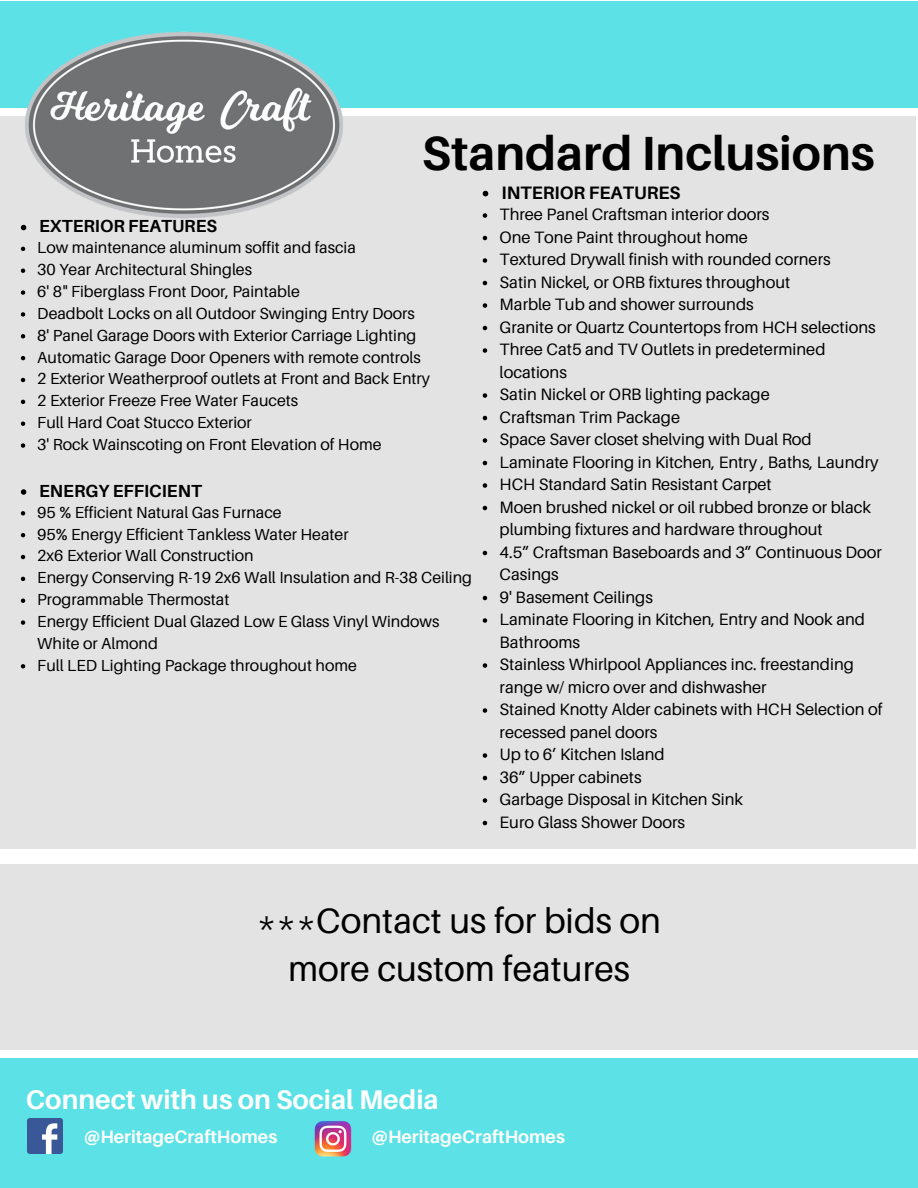
<style>
.page{position:relative;width:918px;height:1188px;background:#fff}
.page>*{position:absolute;margin:0;border:0;box-sizing:border-box;transform-origin:0 0}
.t1{font:700 48px "Aileron";color:#000}
.t2{font:35.25px/48.3px "Aileron";color:#000;text-align:center}
.t3{font:700 27px "Aileron";color:#fff}
.t4{font:700 18px "Aileron";color:#fff}
.t5{font:700 18px "Aileron";color:#000}
.t6{font:700 17.55px "Aileron";color:#000}
.t7{font:16.5px/22.5px "Aileron";color:#000}
.t8{font:16.05px/21.9px "Aileron";color:#000}
</style>
<div class="page">
<div style="left:0;top:1058px;width:918px;height:130px;background:#5ce1e6"></div>
<div style="left:0;top:1px;width:918px;height:107px;background:#5ce1e6"></div>
<div style="left:0;top:117px;width:916px;height:732px;background:#e3e3e3"></div>
<img style="left:0;top:31px;width:396px;height:200px">
<img style="left:314px;top:1121px;width:38px;height:36px">
<img style="left:28px;top:1118px;width:34px;height:35px">
<svg style="left:21px;top:225px;width:5px;height:5px"></svg>
<svg style="left:21px;top:247px;width:4px;height:4px"></svg>
<svg style="left:21px;top:269px;width:4px;height:4px"></svg>
<svg style="left:21px;top:290px;width:4px;height:5px"></svg>
<svg style="left:21px;top:312px;width:4px;height:5px"></svg>
<svg style="left:21px;top:334px;width:4px;height:4px"></svg>
<svg style="left:21px;top:356px;width:4px;height:4px"></svg>
<svg style="left:21px;top:378px;width:4px;height:4px"></svg>
<svg style="left:21px;top:400px;width:4px;height:4px"></svg>
<svg style="left:21px;top:422px;width:4px;height:4px"></svg>
<svg style="left:21px;top:443px;width:4px;height:5px"></svg>
<svg style="left:21px;top:489px;width:5px;height:6px"></svg>
<svg style="left:21px;top:511px;width:4px;height:4px"></svg>
<svg style="left:21px;top:533px;width:4px;height:4px"></svg>
<svg style="left:21px;top:555px;width:4px;height:4px"></svg>
<svg style="left:21px;top:577px;width:4px;height:4px"></svg>
<svg style="left:21px;top:599px;width:4px;height:4px"></svg>
<svg style="left:21px;top:620px;width:4px;height:5px"></svg>
<svg style="left:21px;top:664px;width:4px;height:4px"></svg>
<svg style="left:483px;top:191px;width:5px;height:5px"></svg>
<svg style="left:483px;top:213px;width:4px;height:5px"></svg>
<svg style="left:483px;top:236px;width:4px;height:4px"></svg>
<svg style="left:483px;top:258px;width:4px;height:5px"></svg>
<svg style="left:483px;top:281px;width:4px;height:4px"></svg>
<svg style="left:483px;top:303px;width:4px;height:5px"></svg>
<svg style="left:483px;top:326px;width:4px;height:4px"></svg>
<svg style="left:483px;top:348px;width:4px;height:5px"></svg>
<svg style="left:483px;top:393px;width:4px;height:5px"></svg>
<svg style="left:483px;top:416px;width:4px;height:4px"></svg>
<svg style="left:483px;top:438px;width:4px;height:5px"></svg>
<svg style="left:483px;top:461px;width:4px;height:4px"></svg>
<svg style="left:483px;top:483px;width:4px;height:5px"></svg>
<svg style="left:483px;top:506px;width:4px;height:4px"></svg>
<svg style="left:483px;top:551px;width:4px;height:4px"></svg>
<svg style="left:483px;top:596px;width:4px;height:4px"></svg>
<svg style="left:483px;top:618px;width:4px;height:5px"></svg>
<svg style="left:483px;top:663px;width:4px;height:5px"></svg>
<svg style="left:483px;top:708px;width:4px;height:5px"></svg>
<svg style="left:483px;top:753px;width:4px;height:5px"></svg>
<svg style="left:483px;top:776px;width:4px;height:4px"></svg>
<svg style="left:483px;top:798px;width:4px;height:5px"></svg>
<svg style="left:483px;top:821px;width:4px;height:4px"></svg>
<div style="left:0;top:864px;width:918px;height:185px;background:#e3e3e3"></div>
<p class="t1" style="left:422px;top:124px;width:454px">Standard Inclusions</p>
<p class="t6" style="left:39px;top:215px;width:179px">EXTERIOR FEATURES</p>
<p class="t8" style="left:37px;top:236px;width:320px">Low maintenance aluminum soffit and fascia</p>
<p class="t8" style="left:37px;top:258px;width:216px">30 Year Architectural Shingles</p>
<p class="t8" style="left:37px;top:280px;width:264px">6' 8" Fiberglass Front Door, Paintable</p>
<p class="t8" style="left:37px;top:302px;width:379px">Deadbolt Locks on all Outdoor Swinging Entry Doors</p>
<p class="t8" style="left:37px;top:324px;width:381px">8' Panel Garage Doors with Exterior Carriage Lighting</p>
<p class="t8" style="left:37px;top:346px;width:385px">Automatic Garage Door Openers with remote controls</p>
<p class="t8" style="left:37px;top:367px;width:394px">2 Exterior Weatherproof outlets at Front and Back Entry</p>
<p class="t8" style="left:37px;top:389px;width:262px">2 Exterior Freeze Free Water Faucets</p>
<p class="t8" style="left:37px;top:411px;width:216px">Full Hard Coat Stucco Exterior</p>
<p class="t8" style="left:37px;top:433px;width:346px">3' Rock Wainscoting on Front Elevation of Home</p>
<p class="t6" style="left:39px;top:480px;width:164px">ENERGY EFFICIENT</p>
<p class="t8" style="left:37px;top:501px;width:246px">95 % Efficient Natural Gas Furnace</p>
<p class="t8" style="left:37px;top:523px;width:313px">95% Energy Efficient Tankless Water Heater</p>
<p class="t8" style="left:37px;top:545px;width:218px">2x6 Exterior Wall Construction</p>
<p class="t8" style="left:37px;top:566px;width:436px">Energy Conserving R-19 2x6 Wall Insulation and R-38 Ceiling</p>
<p class="t8" style="left:37px;top:588px;width:194px">Programmable Thermostat</p>
<p class="t8" style="left:37px;top:610px;width:404px">Energy Efficient Dual Glazed Low E Glass Vinyl Windows<br>White or Almond</p>
<p class="t8" style="left:37px;top:654px;width:321px">Full LED Lighting Package throughout home</p>
<p class="t5" style="left:502px;top:181px;width:180px">INTERIOR FEATURES</p>
<p class="t7" style="left:500px;top:203px;width:271px">Three Panel Craftsman interior doors</p>
<p class="t7" style="left:500px;top:225px;width:250px">One Tone Paint throughout home</p>
<p class="t7" style="left:500px;top:248px;width:333px">Textured Drywall finish with rounded corners</p>
<p class="t7" style="left:500px;top:270px;width:292px">Satin Nickel, or ORB fixtures throughout</p>
<p class="t7" style="left:500px;top:293px;width:256px">Marble Tub and shower surrounds</p>
<p class="t7" style="left:500px;top:315px;width:378px">Granite or Quartz Countertops from HCH selections</p>
<p class="t7" style="left:500px;top:338px;width:327px">Three Cat5 and TV Outlets in predetermined locations</p>
<p class="t7" style="left:500px;top:383px;width:272px">Satin Nickel or ORB lighting package</p>
<p class="t7" style="left:500px;top:405px;width:182px">Craftsman Trim Package</p>
<p class="t7" style="left:500px;top:428px;width:314px">Space Saver closet shelving with Dual Rod</p>
<p class="t7" style="left:500px;top:450px;width:380px">Laminate Flooring in Kitchen, Entry , Baths, Laundry</p>
<p class="t7" style="left:500px;top:473px;width:274px">HCH Standard Satin Resistant Carpet</p>
<p class="t7" style="left:500px;top:495px;width:373px">Moen brushed nickel or oil rubbed bronze or black plumbing fixtures and hardware throughout</p>
<p class="t7" style="left:500px;top:540px;width:384px">4.5” Craftsman Baseboards and 3” Continuous Door<br>Casings</p>
<p class="t7" style="left:500px;top:585px;width:155px">9' Basement Ceilings</p>
<p class="t7" style="left:500px;top:608px;width:367px">Laminate Flooring in Kitchen, Entry and Nook and<br>Bathrooms</p>
<p class="t7" style="left:500px;top:653px;width:356px">Stainless Whirlpool Appliances inc. freestanding range w/ micro over and dishwasher</p>
<p class="t7" style="left:500px;top:698px;width:384px">Stained Knotty Alder cabinets with HCH Selection of recessed panel doors</p>
<p class="t7" style="left:500px;top:743px;width:167px">Up to 6’ Kitchen Island</p>
<p class="t7" style="left:500px;top:765px;width:144px">36” Upper cabinets</p>
<p class="t7" style="left:500px;top:788px;width:245px">Garbage Disposal in Kitchen Sink</p>
<p class="t7" style="left:500px;top:810px;width:187px">Euro Glass Shower Doors</p>
<p class="t2" style="left:257px;top:895px;width:406px">***Contact us for bids on more custom features</p>
<p class="t3" style="left:26px;top:1083px;width:414px">Connect with us on Social Media</p>
<p class="t4" style="left:84px;top:1125px;width:195px">@HeritageCraftHomes</p>
<p class="t4" style="left:372px;top:1125px;width:195px">@HeritageCraftHomes</p>
</div>
